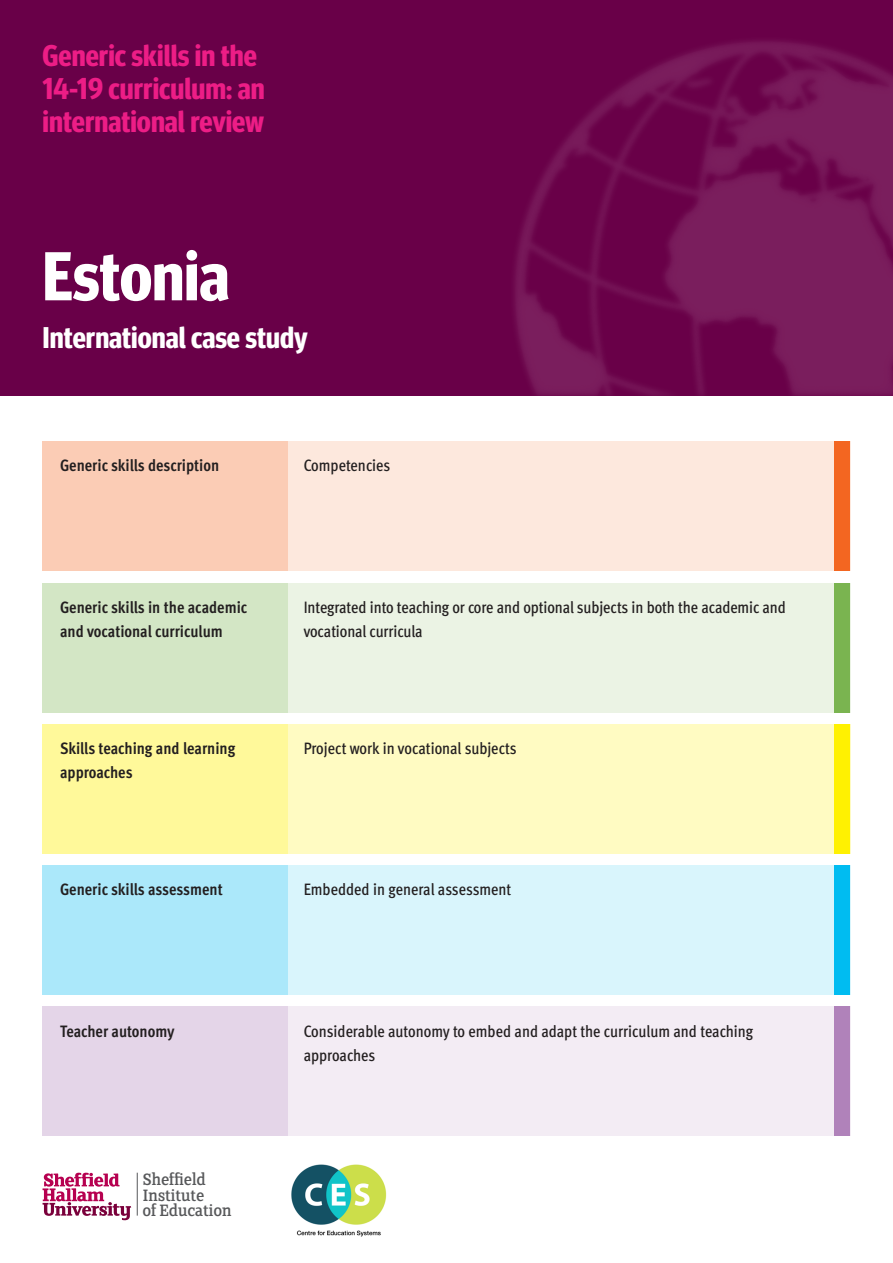
<style>
.page{position:relative;width:893px;height:1263px;background:#fff}
.page>*{position:absolute;margin:0;border:0;box-sizing:border-box;transform-origin:0 0}
.t1{font:700 condensed 69px "Meta Headline Pro";color:#fff}
.t2{font:700 condensed 30px "Meta Headline Pro";color:#ed1d86}
.t3{font:700 condensed 30px "Meta Headline Pro";color:#fff}
.t4{font:18.45px/15.1px "FS Clerkenwell";letter-spacing:-.025em;color:#57585a}
.t5{font:500 condensed 16.5px/24px "Meta Pro";letter-spacing:-.005em;color:#231f20}
.t6{font:700 condensed 16.5px/24px "Meta Pro";color:#231f20}
</style>
<div class="page">
<div style="left:0;top:0;width:893px;height:395px;background:#690048"></div>
<svg style="left:43px;top:1173px;width:88px;height:47px"></svg>
<hr style="left:137px;top:1173px;width:1px;height:42px;background:#57585a">
<div style="left:509px;top:35px;width:384px;height:366px;background:#fff;opacity:.75"></div>
<svg style="left:515px;top:41px;width:378px;height:354px"></svg>
<svg style="left:664px;top:305px;width:229px;height:90px;fill:#781b5b"></svg>
<svg style="left:536px;top:101px;width:74px;height:96px"></svg>
<svg style="left:517px;top:286px;width:92px;height:109px"></svg>
<svg style="left:621px;top:54px;width:272px;height:251px"></svg>
<svg style="left:519px;top:258px;width:8px;height:11px"></svg>
<div style="left:288px;top:442px;width:562px;height:129px;background:#fde8dd"></div>
<div style="left:288px;top:583px;width:562px;height:129px;background:#ebf3e4"></div>
<div style="left:288px;top:724px;width:562px;height:130px;background:#fffbc2"></div>
<div style="left:288px;top:865px;width:562px;height:130px;background:#d9f5fc"></div>
<div style="left:288px;top:1007px;width:562px;height:129px;background:#f3ecf4"></div>
<div style="left:43px;top:442px;width:245px;height:129px;background:#fbccb5"></div>
<div style="left:43px;top:583px;width:245px;height:129px;background:#d3e6c5"></div>
<div style="left:43px;top:724px;width:245px;height:130px;background:#fff99a"></div>
<div style="left:43px;top:865px;width:245px;height:130px;background:#abe8fa"></div>
<div style="left:43px;top:1007px;width:245px;height:129px;background:#e4d5e8"></div>
<div style="left:835px;top:442px;width:15px;height:129px;background:#f36621"></div>
<div style="left:835px;top:583px;width:15px;height:129px;background:#7ab450"></div>
<div style="left:835px;top:724px;width:15px;height:130px;background:#fff101"></div>
<div style="left:835px;top:865px;width:15px;height:130px;background:#00bcf1"></div>
<div style="left:835px;top:1007px;width:15px;height:129px;background:#b082ba"></div>
<img style="left:291px;top:1164px;width:96px;height:73px">
<p class="t2" style="left:43px;top:33px;width:216px">Generic skills in the</p>
<p class="t2" style="left:43px;top:66px;width:224px">14-19 curriculum: an</p>
<p class="t2" style="left:43px;top:99px;width:223px">international review</p>
<p class="t1" style="left:43px;top:223px;width:188px">Estonia</p>
<p class="t3" style="left:43px;top:315px;width:267px">International case study</p>
<p class="t6" style="left:60px;top:452px;width:161px">Generic skills description</p>
<p class="t5" style="left:304px;top:452px;width:88px">Competencies</p>
<p class="t6" style="left:60px;top:594px;width:189px">Generic skills in the academic and vocational curriculum</p>
<p class="t5" style="left:304px;top:594px;width:484px">Integrated into teaching or core and optional subjects in both the academic and vocational curricula</p>
<p class="t6" style="left:60px;top:735px;width:177px">Skills teaching and learning approaches</p>
<p class="t5" style="left:304px;top:735px;width:215px">Project work in vocational subjects</p>
<p class="t6" style="left:60px;top:876px;width:164px">Generic skills assessment</p>
<p class="t5" style="left:304px;top:876px;width:209px">Embedded in general assessment</p>
<p class="t6" style="left:60px;top:1018px;width:116px">Teacher autonomy</p>
<p class="t5" style="left:304px;top:1017px;width:451px">Considerable autonomy to embed and adapt the curriculum and teaching approaches</p>
<p class="t4" style="left:142px;top:1173px;width:91px">Sheffield<br>Institute<br>of Education</p>
</div>
